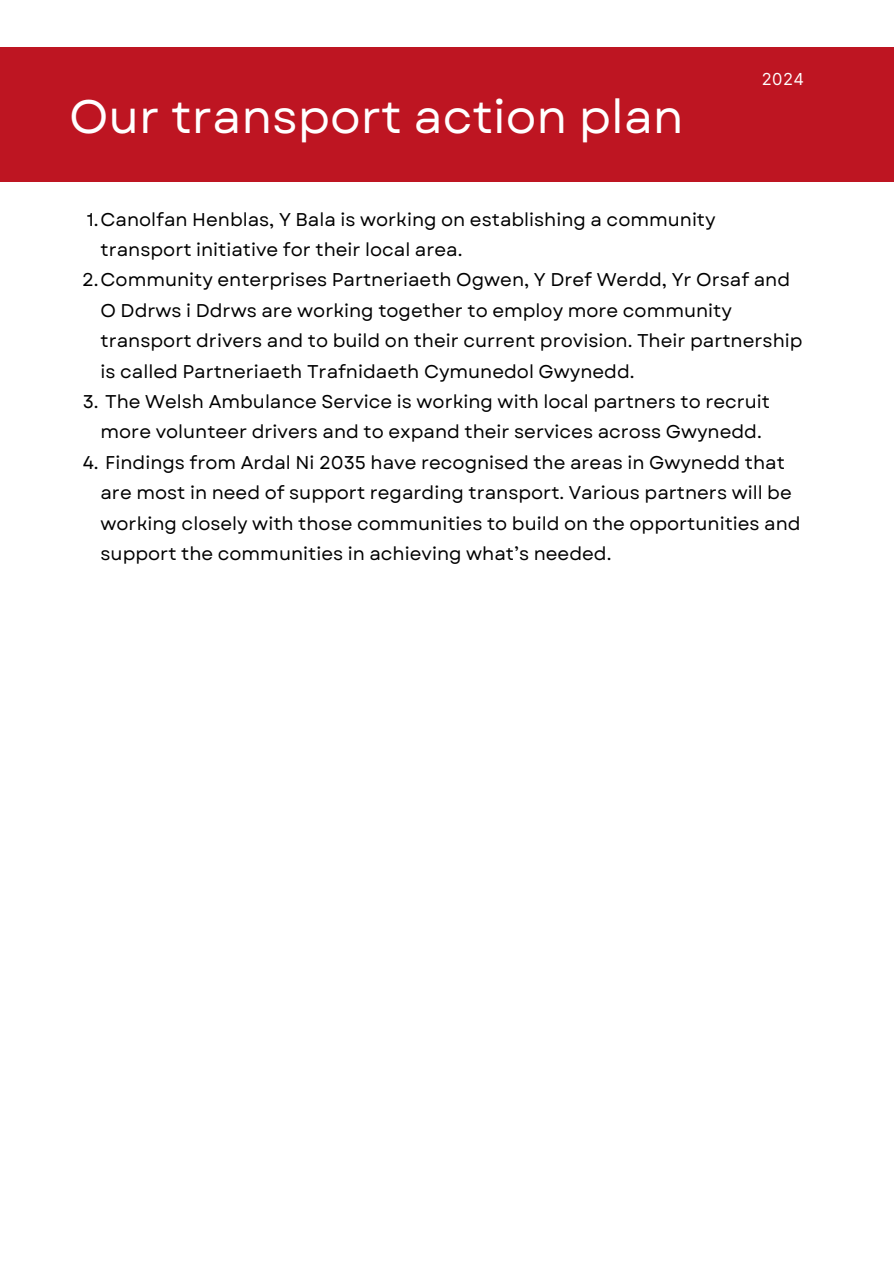
<style>
.page{position:relative;width:894px;height:1264px;background:#fff}
.page>*{position:absolute;margin:0;border:0;box-sizing:border-box;transform-origin:0 0}
.t1{font:46.8px "Garet";color:#fff}
.t2{font:18.45px/30.3px "Garet";color:#000;text-align:center}
.t3{font:16.5px "Inter";color:#fff}
</style>
<div class="page">
<div style="left:0;top:47px;width:893px;height:135px;background:#be1522"></div>
<h1 class="t1" style="left:69px;top:83px;width:616px">Our transport action plan</h1>
<p class="t3" style="left:761px;top:69px;width:44px">2024</p>
<p class="t2" style="left:87px;top:204px;width:630px">1.Canolfan Henblas, Y Bala is working on establishing a community</p>
<p class="t2" style="left:100px;top:234px;width:363px">transport initiative for their local area.</p>
<p class="t2" style="left:82px;top:265px;width:709px">2.Community enterprises Partneriaeth Ogwen, Y Dref Werdd, Yr Orsaf and</p>
<p class="t2" style="left:100px;top:295px;width:632px">O Ddrws i Ddrws are working together to employ more community</p>
<p class="t2" style="left:100px;top:325px;width:703px">transport drivers and to build on their current provision. Their partnership</p>
<p class="t2" style="left:100px;top:356px;width:535px">is called Partneriaeth Trafnidaeth Cymunedol Gwynedd.</p>
<p class="t2" style="left:83px;top:386px;width:688px">3. The Welsh Ambulance Service is working with local partners to recruit more volunteer drivers and to expand their services across Gwynedd.</p>
<p class="t2" style="left:100px;top:447px;width:701px;text-align:left;text-indent:-18px">4. Findings from Ardal Ni 2035 have recognised the areas in Gwynedd that are most in need of support regarding transport. Various partners will be working closely with those communities to build on the opportunities and support the communities in achieving what’s needed.</p>
</div>
